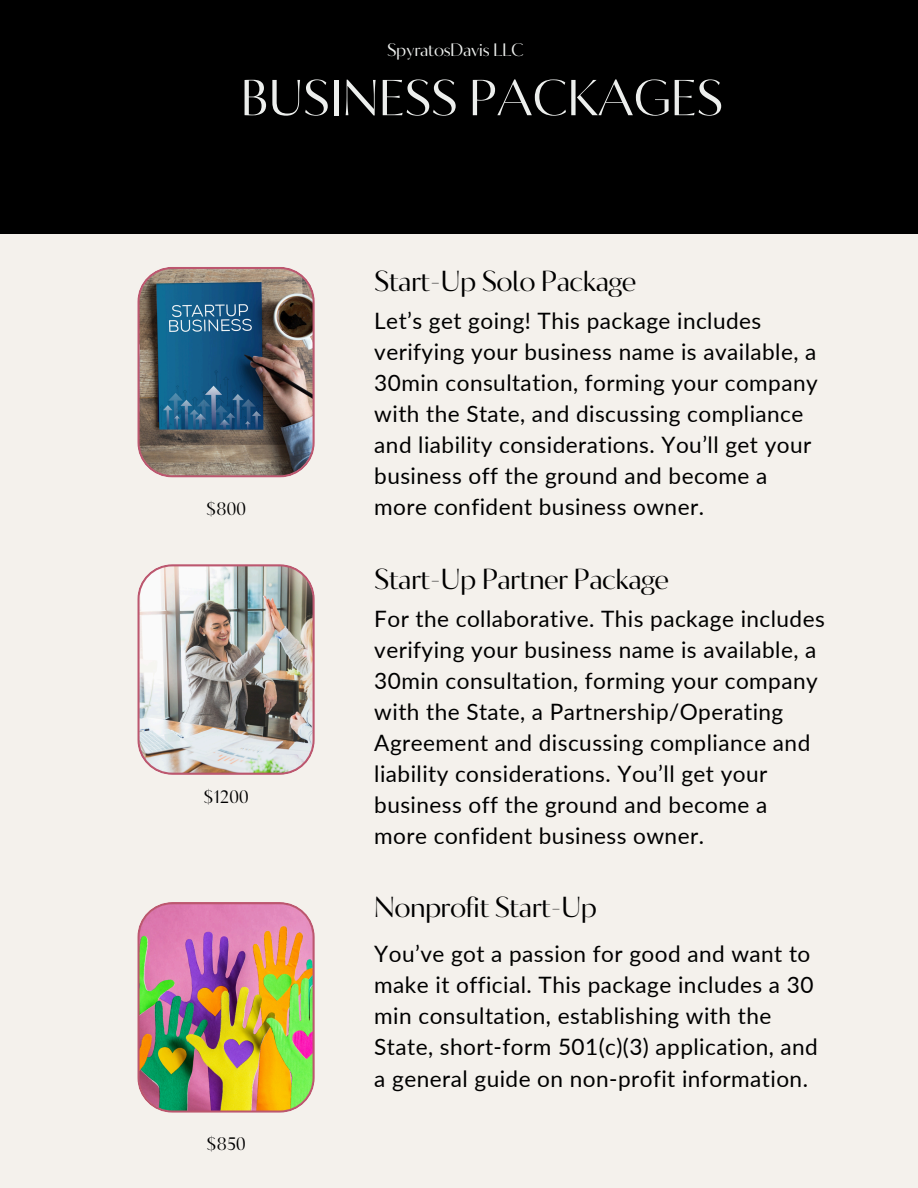
<style>
.page{position:relative;width:918px;height:1188px;background:#f4f1ec}
.page>*{position:absolute;margin:0;border:0;box-sizing:border-box;transform-origin:0 0}
.t1{font:50.4px "Circe Contrast";letter-spacing:-.005em;color:#edefed}
.t2{font:28.95px "Circe Contrast";letter-spacing:-.02em;color:#000}
.t3{font:22.65px/31px "Lato";letter-spacing:.02em;color:#000}
.t4{font:18px "Circe Contrast";letter-spacing:-.02em;color:#edefed}
.t5{font:18px "Circe Contrast";letter-spacing:-.02em;color:#000}
</style>
<div class="page">
<div style="left:0;top:0;width:918px;height:233px;background:#000"></div>
<img style="left:137px;top:267px;width:178px;height:210px">
<img style="left:137px;top:564px;width:178px;height:211px">
<img style="left:137px;top:902px;width:178px;height:210px">
<h2 class="t4" style="left:387px;top:39px;width:138px">SpyratosDavis LLC</h2>
<p class="t1" style="left:240px;top:69px;width:484px">BUSINESS PACKAGES</p>
<h2 class="t5" style="left:206px;top:499px;width:42px">$800</h2>
<h3 class="t5" style="left:203px;top:787px;width:47px">$1200</h3>
<p class="t5" style="left:206px;top:1134px;width:41px">$850</p>
<p class="t2" style="left:374px;top:265px;width:264px">Start-Up Solo Package</p>
<p class="t3" style="left:374px;top:305px;width:445px">Let’s get going! This package includes verifying your business name is available, a 30min consultation, forming your company with the State, and discussing compliance and liability considerations. You’ll get your business off the ground and become a more confident business owner.</p>
<h3 class="t2" style="left:374px;top:562px;width:296px">Start-Up Partner Package</h3>
<p class="t3" style="left:374px;top:603px;width:452px">For the collaborative. This package includes verifying your business name is available, a 30min consultation, forming your company with the State, a Partnership/Operating Agreement and discussing compliance and liability considerations. You’ll get your business off the ground and become a more confident business owner.</p>
<p class="t2" style="left:374px;top:891px;width:224px">Nonprofit Start-Up</p>
<p class="t3" style="left:374px;top:938px;width:445px">You’ve got a passion for good and want to make it official. This package includes a 30 min consultation, establishing with the State, short-form 501(c)(3) application, and a general guide on non-profit information.</p>
</div>
